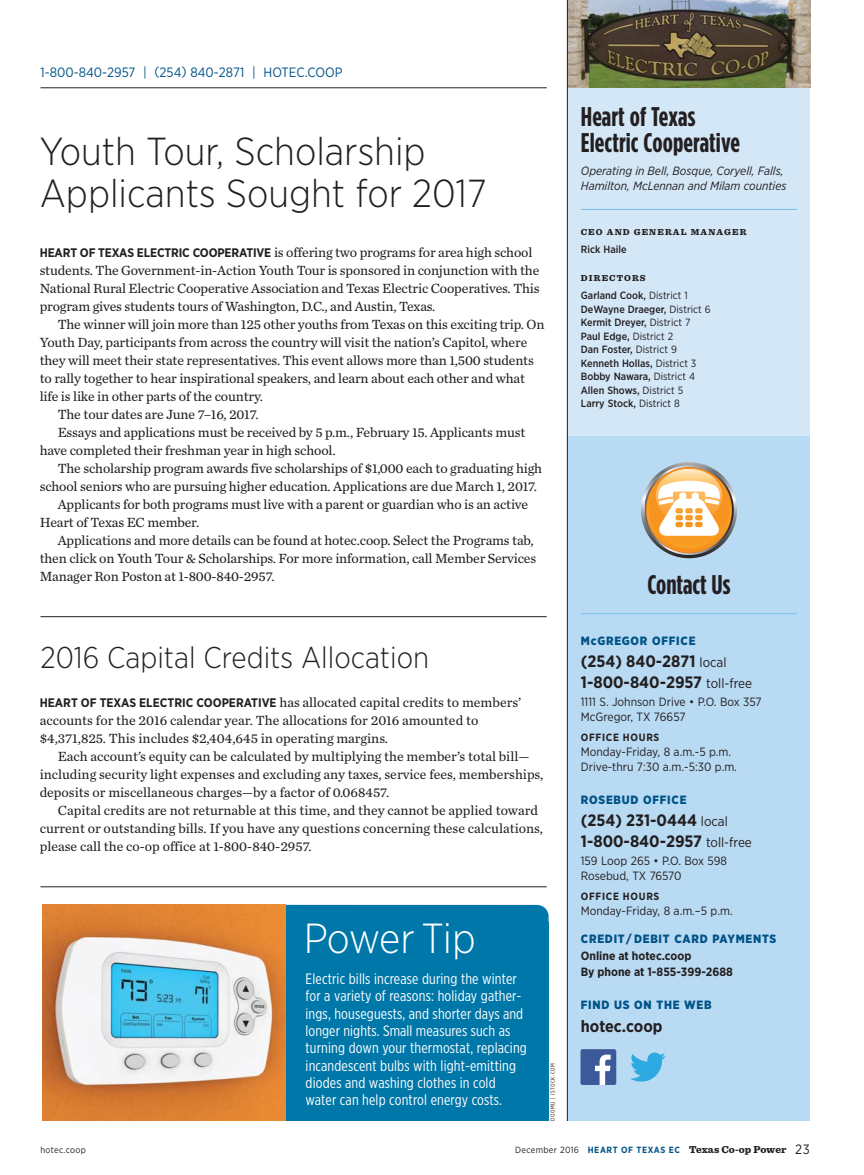
<style>
.page{position:relative;width:864px;height:1175px;background:#fff}
.page>*{position:absolute;margin:0;border:0;box-sizing:border-box;transform-origin:0 0}
.t1{font:300 42px "Gotham Narrow";letter-spacing:-.025em;color:#fff}
.t2{font:300 39px/42px "Gotham Narrow";color:#231f20}
.t3{font:300 30px "Gotham Narrow";color:#231f20}
.t4{font:700 27px/25.5px "Gotham Condensed";letter-spacing:.005em;color:#231f20}
.t5{font:700 16.5px/21px "Gotham Narrow";color:#231f20}
.t6{font:15px/17.2px "Gotham X Narrow";letter-spacing:.01em;color:#fff}
.t7{font:13.8px/18px "Chronicle Text G2";letter-spacing:-.01em;color:#231f20}
.t8{font:13.5px "Gotham Narrow";color:#005387}
.t9{font:12px/15px "Gotham Narrow";color:#231f20}
.t10{font:italic 12px/15px "Gotham Narrow";color:#231f20}
.t11{font:900 12px "Gotham Narrow";letter-spacing:.065em;color:#005387}
.t12{font:700 12px/16.5px "Gotham Narrow";color:#231f20}
.t13{font:500 10.5px/13.5px "Gotham Narrow";color:#231f20}
.t14{font:900 10.5px "Sentinel";letter-spacing:.005em;color:#231f20}
.t15{font:700 10.5px "Gotham Narrow";letter-spacing:.065em;color:#231f20}
.t16{font:900 9px "Sentinel";letter-spacing:.125em;color:#231f20}
.t17{font:9px "Gotham Narrow";letter-spacing:.03em;color:#231f20}
.t18{font:6px "Gotham X Narrow";letter-spacing:.1em;color:#231f20}
.s1{font-family:"Gotham Narrow";font-weight:700;font-size:12.3px}
.s2{font-weight:400}
.s3{font-weight:400;font-size:13.5px}
.s4{font-family:"Gotham Narrow";font-weight:400;font-size:9px}
.s5{font-family:"Gotham Narrow";font-weight:700;font-size:9px;color:#005387}
.s6{font-family:"Gotham Narrow";font-weight:400;font-size:13.5px}
</style>
<div class="page">
<hr style="left:40px;top:87px;width:507px;height:1px;background:#231f20">
<div style="left:567px;top:88px;width:243px;height:1033px;background:#d4e7f7"></div>
<div style="left:567px;top:436px;width:243px;height:684px;background:#b9daf3"></div>
<hr style="left:581px;top:613px;width:216px;height:1px;background:#75bee9">
<svg style="left:641px;top:462px;width:96px;height:96px"></svg>
<svg style="left:644px;top:465px;width:90px;height:90px;background:#dfbf94"></svg>
<hr style="left:581px;top:209px;width:216px;height:1px;background:#75bee9">
<div style="left:581px;top:1049px;width:35px;height:36px;background:#3c5a99;border-radius:2px"></div>
<svg style="left:595px;top:1054px;width:16px;height:31px"></svg>
<svg style="left:630px;top:1052px;width:36px;height:29px"></svg>
<img style="left:568px;top:0;width:242px;height:88px">
<div style="left:42px;top:922px;width:507px;height:198px;background:#0077a9"></div>
<svg style="left:285px;top:904px;width:264px;height:54px"></svg>
<img style="left:42px;top:904px;width:243px;height:216px">
<hr style="left:40px;top:616px;width:507px;height:1px;background:#231f20">
<hr style="left:40px;top:886px;width:507px;height:1px;background:#231f20">
<hr style="left:567px;top:0;width:1px;height:1120px;background:#231f20">
<p class="t8" style="left:40px;top:67px;width:304px">1-800-840-2957 | (254) 840-2871 | HOTEC.COOP</p>
<h2 class="t2" style="left:40px;top:133px;width:449px">Youth Tour, Scholarship<br>Applicants Sought for 2017</h2>
<p class="t7" style="left:40px;top:244px;width:501px"><span class="s1">HEART OF TEXAS ELECTRIC COOPERATIVE</span> is offering two programs for area high school students. The Government-in-Action Youth Tour is sponsored in conjunction with the National Rural Electric Cooperative Association and Texas Electric Cooperatives. This program gives students tours of Washington, D.C., and Austin, Texas.</p>
<p class="t7" style="left:58px;top:316px;width:488px">The winner will join more than 125 other youths from Texas on this exciting trip. On</p>
<p class="t7" style="left:40px;top:334px;width:489px">Youth Day, participants from across the country will visit the nation’s Capitol, where</p>
<p class="t7" style="left:40px;top:352px;width:496px">they will meet their state representatives. This event allows more than 1,500 students</p>
<p class="t7" style="left:40px;top:370px;width:487px">to rally together to hear inspirational speakers, and learn about each other and what</p>
<p class="t7" style="left:40px;top:388px;width:225px">life is like in other parts of the country.</p>
<p class="t7" style="left:58px;top:406px;width:202px">The tour dates are June 7–16, 2017.</p>
<p class="t7" style="left:58px;top:424px;width:469px">Essays and applications must be received by 5 p.m., February 15. Applicants must</p>
<p class="t7" style="left:40px;top:442px;width:297px">have completed their freshman year in high school.</p>
<p class="t7" style="left:58px;top:460px;width:486px">The scholarship program awards five scholarships of $1,000 each to graduating high</p>
<p class="t7" style="left:40px;top:478px;width:499px">school seniors who are pursuing higher education. Applications are due March 1, 2017.</p>
<p class="t7" style="left:58px;top:496px;width:472px">Applicants for both programs must live with a parent or guardian who is an active</p>
<p class="t7" style="left:40px;top:514px;width:161px">Heart of Texas EC member.</p>
<p class="t7" style="left:58px;top:532px;width:477px">Applications and more details can be found at hotec.coop. Select the Programs tab,</p>
<p class="t7" style="left:40px;top:550px;width:498px">then click on Youth Tour &amp; Scholarships. For more information, call Member Services</p>
<p class="t7" style="left:40px;top:568px;width:237px">Manager Ron Poston at 1-800-840-2957.</p>
<h3 class="t3" style="left:40px;top:646px;width:390px">2016 Capital Credits Allocation</h3>
<p class="t7" style="left:40px;top:694px;width:483px"><span class="s1">HEART OF TEXAS ELECTRIC COOPERATIVE</span> has allocated capital credits to members’ accounts for the 2016 calendar year. The allocations for 2016 amounted to $4,371,825. This includes $2,404,645 in operating margins.</p>
<p class="t7" style="left:40px;top:748px;width:505px;text-indent:18px">Each account’s equity can be calculated by multiplying the member’s total bill— including security light expenses and excluding any taxes, service fees, memberships, deposits or miscellaneous charges—by a factor of 0.068457.</p>
<p class="t7" style="left:40px;top:802px;width:505px;text-indent:18px">Capital credits are not returnable at this time, and they cannot be applied toward current or outstanding bills. If you have any questions concerning these calculations, please call the co-op office at 1-800-840-2957.</p>
<h1 class="t1" style="left:304px;top:922px;width:174px">Power Tip</h1>
<p class="t6" style="left:306px;top:971px;width:223px">Electric bills increase during the winter for a variety of reasons: holiday gather&shy;ings, houseguests, and shorter days and longer nights. Small measures such as turning down your thermostat, replacing incandescent bulbs with light-emitting diodes and washing clothes in cold water can help control energy costs.</p>
<p class="t18" style="left:551px;top:1121px;width:59px;rotate:-90deg">DOOMU | ISTOCK.COM</p>
<h3 class="t4" style="left:581px;top:104px;width:160px">Heart of Texas<br>Electric Cooperative</h3>
<p class="t10" style="left:581px;top:164px;width:207px">Operating in Bell, Bosque, Coryell, Falls,<br>Hamilton, McLennan and Milam counties</p>
<p class="t16" style="left:581px;top:228px;width:167px">CEO AND GENERAL MANAGER</p>
<p class="t13" style="left:581px;top:243px;width:47px">Rick Haile</p>
<p class="t16" style="left:581px;top:275px;width:66px">DIRECTORS</p>
<p class="t13" style="left:581px;top:289px;width:131px">Garland Cook, <span class="s2">District 1<br></span>DeWayne Draeger, <span class="s2">District 6<br></span>Kermit Dreyer, <span class="s2">District 7<br></span>Paul Edge, <span class="s2">District 2<br></span>Dan Foster, <span class="s2">District 9<br></span>Kenneth Hollas, <span class="s2">District 3<br></span>Bobby Nawara, <span class="s2">District 4<br></span>Allen Shows, <span class="s2">District 5<br></span>Larry Stock, <span class="s2">District 8</span></p>
<h3 class="t4" style="left:647px;top:571px;width:85px">Contact Us</h3>
<p class="t11" style="left:581px;top:636px;width:116px">McGREGOR OFFICE</p>
<p class="t5" style="left:581px;top:652px;width:173px">(254) 840-2871 <span class="s3">local<br></span>1-800-840-2957 <span class="s3">toll-free</span></p>
<p class="t9" style="left:581px;top:695px;width:182px">1111 S. Johnson Drive • P.O. Box 357<br>McGregor, TX 76657</p>
<p class="t15" style="left:581px;top:733px;width:80px">OFFICE HOURS</p>
<p class="t9" style="left:581px;top:745px;width:158px">Monday-Friday, 8 a.m.-5 p.m.<br>Drive-thru 7:30 a.m.-5:30 p.m.</p>
<p class="t11" style="left:581px;top:795px;width:107px">ROSEBUD OFFICE</p>
<p class="t5" style="left:581px;top:811px;width:173px">(254) 231-0444 <span class="s3">local<br></span>1-800-840-2957 <span class="s3">toll-free</span></p>
<p class="t9" style="left:581px;top:854px;width:148px">159 Loop 265 • P.O. Box 598<br>Rosebud, TX 76570</p>
<p class="t15" style="left:581px;top:892px;width:80px">OFFICE HOURS</p>
<p class="t9" style="left:581px;top:904px;width:153px">Monday-Friday, 8 a.m.–5 p.m.</p>
<p class="t11" style="left:581px;top:935px;width:197px">CREDIT/ DEBIT CARD PAYMENTS</p>
<p class="t12" style="left:581px;top:948px;width:154px">Online at hotec.coop<br>By phone at 1-855-399-2688</p>
<p class="t11" style="left:581px;top:1001px;width:132px">FIND US ON THE WEB</p>
<p class="t5" style="left:581px;top:1016px;width:83px">hotec.coop</p>
<p class="t17" style="left:40px;top:1146px;width:47px">hotec.coop</p>
<p class="t14" style="left:515px;top:1145px;width:296px"><span class="s4">December 2016</span> <span class="s5">HEART OF TEXAS EC</span> Texas Co-op Power <span class="s6">23</span></p>
</div>
